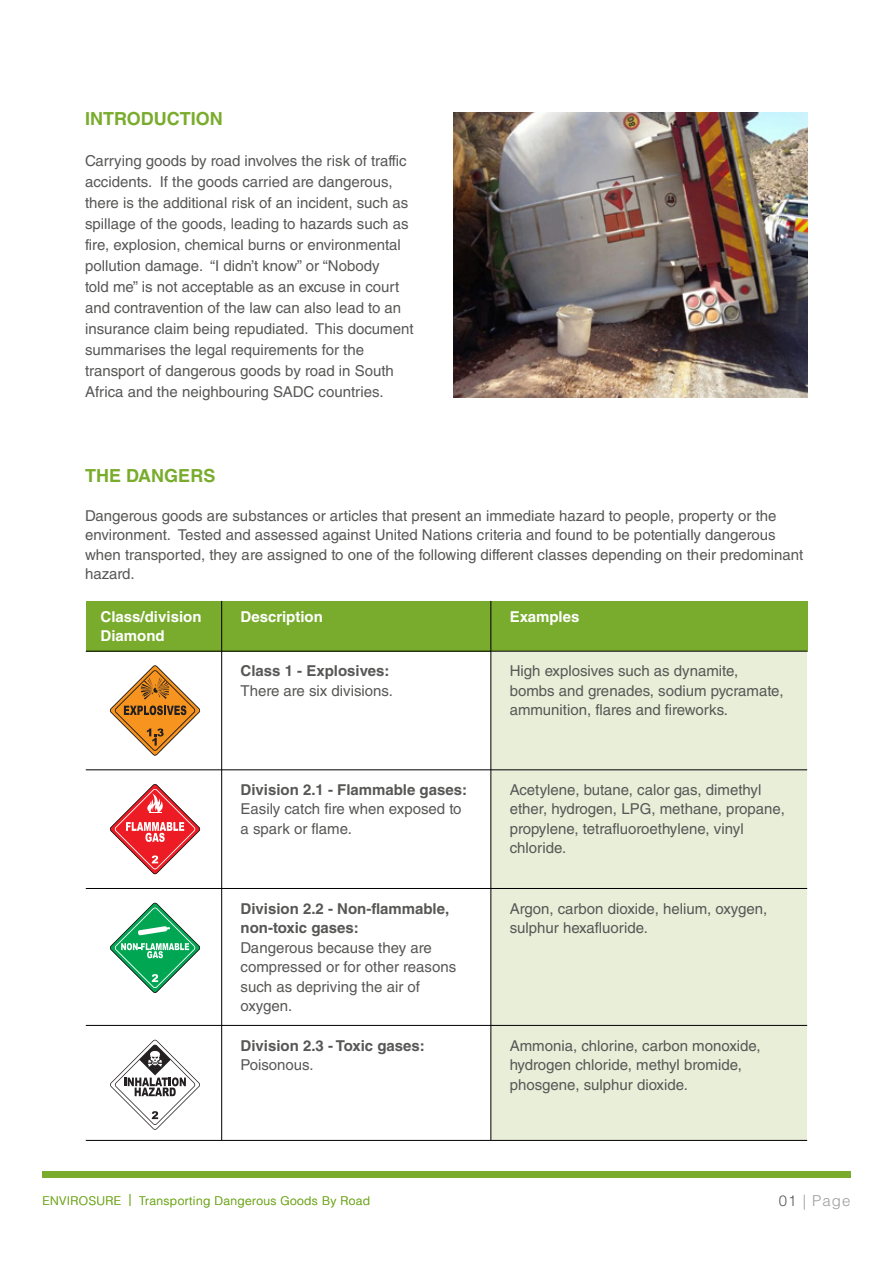
<style>
.page{position:relative;width:893px;height:1263px;background:#fff}
.page>*{position:absolute;margin:0;border:0;box-sizing:border-box;transform-origin:0 0}
.t1{font:700 18px "Helvetica LT Std";color:#79ac2c}
.t2{font:15px/19.5px "Helvetica LT Std";color:#575756}
.t3{font:700 15px/19.5px "Helvetica LT Std";color:#575756}
.t4{font:700 15px/19.5px "Helvetica LT Std";color:#fff}
.t5{font:300 15px "Helvetica LT Std";letter-spacing:.07em;color:#9d9d9c}
.t6{font:300 12px "Helvetica LT Std";letter-spacing:.03em;color:#79ac2c}
.s1{color:#575756}
</style>
<div class="page">
<div style="left:42px;top:1172px;width:808px;height:6px;background:#79ac2c"></div>
<img style="left:454px;top:113px;width:354px;height:284px">
<div style="left:86px;top:601px;width:721px;height:50px;background:#79ac2c"></div>
<div style="left:491px;top:651px;width:316px;height:490px;background:#e8eed8"></div>
<hr style="left:490px;top:601px;width:1px;height:539px;background:#000">
<hr style="left:221px;top:601px;width:1px;height:539px;background:#000">
<hr style="left:86px;top:651px;width:721px;height:1px;background:#000">
<svg style="left:110px;top:665px;width:90px;height:90px"></svg>
<hr style="left:86px;top:769px;width:721px;height:1px;background:#000">
<svg style="left:110px;top:784px;width:90px;height:90px"></svg>
<hr style="left:86px;top:888px;width:721px;height:1px;background:#000">
<svg style="left:110px;top:902px;width:90px;height:91px"></svg>
<hr style="left:86px;top:1025px;width:721px;height:1px;background:#000">
<svg style="left:110px;top:1040px;width:90px;height:90px"></svg>
<hr style="left:86px;top:1140px;width:721px;height:1px;background:#000">
<p class="t1" style="left:85px;top:108px;width:139px">INTRODUCTION</p>
<p class="t2" style="left:85px;top:150px;width:330px;line-height:21px">Carrying goods by road involves the risk of traffic accidents. If the goods carried are dangerous, there is the additional risk of an incident, such as spillage of the goods, leading to hazards such as fire, explosion, chemical burns or environmental pollution damage. “I didn’t know” or “Nobody<br>told me” is not acceptable as an excuse in court and contravention of the law can also lead to an insurance claim being repudiated. This document summarises the legal requirements for the transport of dangerous goods by road in South Africa and the neighbouring SADC countries.</p>
<p class="t1" style="left:85px;top:464px;width:132px">THE DANGERS</p>
<p class="t2" style="left:85px;top:506px;width:720px">Dangerous goods are substances or articles that present an immediate hazard to people, property or the environment. Tested and assessed against United Nations criteria and found to be potentially dangerous when transported, they are assigned to one of the following different classes depending on their predominant hazard.</p>
<p class="t4" style="left:101px;top:606px;width:102px">Class/division<br>Diamond</p>
<p class="t4" style="left:241px;top:606px;width:84px">Description</p>
<p class="t4" style="left:510px;top:606px;width:71px">Examples</p>
<p class="t3" style="left:241px;top:661px;width:150px">Class 1 - Explosives:</p>
<p class="t2" style="left:241px;top:681px;width:154px">There are six divisions.</p>
<p class="t2" style="left:510px;top:661px;width:275px">High explosives such as dynamite, bombs and grenades, sodium pycramate, ammunition, flares and fireworks.</p>
<p class="t3" style="left:241px;top:780px;width:228px">Division 2.1 - Flammable gases:</p>
<p class="t2" style="left:241px;top:799px;width:223px">Easily catch fire when exposed to a spark or flame.</p>
<p class="t3" style="left:241px;top:898px;width:210px">Division 2.2 - Non-flammable, non-toxic gases:</p>
<p class="t2" style="left:241px;top:937px;width:217px">Dangerous because they are compressed or for other reasons such as depriving the air of oxygen.</p>
<p class="t3" style="left:241px;top:1035px;width:186px">Division 2.3 - Toxic gases:</p>
<p class="t2" style="left:241px;top:1055px;width:75px">Poisonous.</p>
<p class="t2" style="left:510px;top:780px;width:277px">Acetylene, butane, calor gas, dimethyl ether, hydrogen, LPG, methane, propane, propylene, tetrafluoroethylene, vinyl chloride.</p>
<p class="t2" style="left:510px;top:898px;width:259px">Argon, carbon dioxide, helium, oxygen, sulphur hexafluoride.</p>
<p class="t2" style="left:510px;top:1035px;width:253px">Ammonia, chlorine, carbon monoxide, hydrogen chloride, methyl bromide, phosgene, sulphur dioxide.</p>
<p class="t6" style="left:43px;top:1193px;width:90px">ENVIROSURE |</p>
<p class="t6" style="left:139px;top:1193px;width:232px">Transporting Dangerous Goods By Road</p>
<p class="t5" style="left:779px;top:1191px;width:73px"><span class="s1">01</span> | Page</p>
</div>
